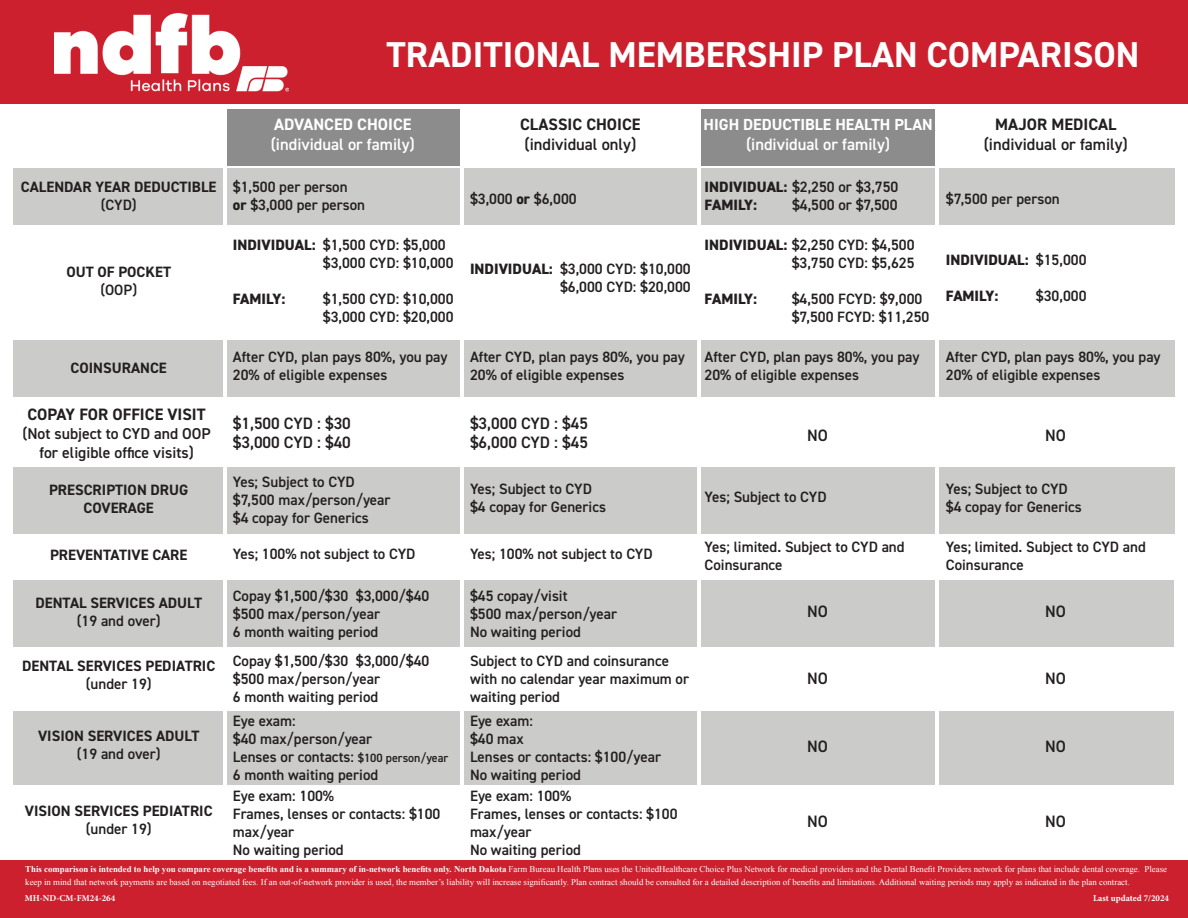
<style>
.page{position:relative;width:1188px;height:918px;background:#fff}
.page>*{position:absolute;margin:0;border:0;box-sizing:border-box;transform-origin:0 0}
.t1{font:700 36px "DIN2014";color:#fff}
.t2{font:600 16.5px/19.8px "DIN2014";color:#231f20}
.t3{font:700 16.5px "DIN2014";color:#231f20}
.t4{font:600 16.5px "DIN2014";color:#fff}
.t5{font:700 16.5px "DIN2014";color:#fff}
.t6{font:700 16.05px "DIN2014";color:#fff}
.t7{font:600 15.75px/18.9px "DIN2014";color:#231f20;text-align:center}
.t8{font:600 15px/18px "DIN2014";color:#231f20}
.t9{font:700 15px/18px "DIN2014";color:#231f20;text-align:center}
.t10{font:800 15px/18px "DIN2014";color:#231f20}
.t11{font:700 9px "Minion Pro";color:#fff}
.t12{font:8.85px/13.5px "Times New Roman";color:#fff}
.s1{font-weight:800}
.s2{font-weight:600}
.s3{font-size:12px}
.s4{font-weight:700}
</style>
<div class="page">
<div style="left:0;top:861px;width:1188px;height:57px;background:#cd202e"></div>
<div style="left:0;top:0;width:1188px;height:104px;background:#cd202e"></div>
<img style="left:54px;top:14px;width:235px;height:78px">
<div style="left:227px;top:109px;width:235px;height:57px;background:#8b8c8b"></div>
<div style="left:14px;top:169px;width:210px;height:56px;background:#cbcbc9"></div>
<div style="left:224px;top:169px;width:950px;height:56px;background:#cbcbc9"></div>
<div style="left:14px;top:340px;width:210px;height:56px;background:#cbcbc9"></div>
<div style="left:223px;top:340px;width:951px;height:56px;background:#cbcbc9"></div>
<div style="left:223px;top:468px;width:951px;height:66px;background:#cbcbc9"></div>
<div style="left:699px;top:109px;width:238px;height:57px;background:#8b8c8b"></div>
<div style="left:14px;top:468px;width:210px;height:66px;background:#cbcbc9"></div>
<div style="left:14px;top:580px;width:1160px;height:66px;background:#cbcbc9"></div>
<div style="left:14px;top:711px;width:1160px;height:73px;background:#cbcbc9"></div>
<hr style="left:460px;top:105px;width:4px;height:754px;background:#fff">
<hr style="left:223px;top:105px;width:4px;height:754px;background:#fff">
<hr style="left:698px;top:105px;width:3px;height:754px;background:#fff">
<hr style="left:935px;top:105px;width:4px;height:754px;background:#fff">
<h1 class="t1" style="left:387px;top:31px;width:754px">TRADITIONAL MEMBERSHIP PLAN COMPARISON</h1>
<p class="t9" style="left:21px;top:178px;width:197px">CALENDAR YEAR DEDUCTIBLE</p>
<p class="t8" style="left:101px;top:196px;width:37px">(CYD)</p>
<p class="t9" style="left:66px;top:263px;width:106px">OUT OF POCKET</p>
<p class="t8" style="left:100px;top:281px;width:38px">(OOP)</p>
<p class="t9" style="left:71px;top:359px;width:98px">COINSURANCE</p>
<p class="t3" style="left:28px;top:403px;width:180px">COPAY FOR OFFICE VISIT</p>
<p class="t7" style="left:22px;top:424px;width:190px">(Not subject to CYD and OOP for eligible office visits)</p>
<p class="t9" style="left:49px;top:481px;width:141px">PRESCRIPTION DRUG<br>COVERAGE</p>
<p class="t9" style="left:50px;top:546px;width:139px">PREVENTATIVE CARE</p>
<p class="t5" style="left:274px;top:114px;width:139px">ADVANCED CHOICE</p>
<p class="t4" style="left:271px;top:134px;width:146px">(individual or family)</p>
<p class="t3" style="left:520px;top:114px;width:122px">CLASSIC CHOICE</p>
<p class="t2" style="left:524px;top:134px;width:113px">(individual only)</p>
<p class="t6" style="left:704px;top:114px;width:231px">HIGH DEDUCTIBLE HEALTH PLAN</p>
<p class="t4" style="left:746px;top:133px;width:146px">(individual or family)</p>
<p class="t3" style="left:995px;top:114px;width:123px">MAJOR MEDICAL</p>
<p class="t2" style="left:984px;top:134px;width:146px">(individual or family)</p>
<p class="t8" style="left:233px;top:178px;width:134px">$1,500 per person<br><span class="s1">or</span> $3,000 per person</p>
<p class="t10" style="left:705px;top:178px;width:195px">INDIVIDUAL: <span class="s2">$2,250 or $3,750<br></span>FAMILY:</p>
<p class="t8" style="left:470px;top:189px;width:108px">$3,000 <span class="s1">or</span> $6,000</p>
<p class="t8" style="left:946px;top:190px;width:115px">$7,500 per person</p>
<p class="t8" style="left:792px;top:196px;width:107px">$4,500 or $7,500</p>
<p class="t10" style="left:233px;top:236px;width:84px">INDIVIDUAL:</p>
<p class="t10" style="left:233px;top:290px;width:54px">FAMILY:</p>
<p class="t8" style="left:323px;top:235px;width:132px">$1,500 CYD: $5,000 $3,000 CYD: $10,000</p>
<p class="t8" style="left:323px;top:289px;width:132px">$1,500 CYD: $10,000 $3,000 CYD: $20,000</p>
<p class="t8" style="left:470px;top:260px;width:222px;text-align:right"><span class="s1">INDIVIDUAL:</span> $3,000 CYD: $10,000 $6,000 CYD: $20,000</p>
<p class="t8" style="left:705px;top:235px;width:211px"><span class="s1">INDIVIDUAL:</span> $2,250 CYD: $4,500</p>
<p class="t10" style="left:705px;top:290px;width:54px">FAMILY:</p>
<p class="t8" style="left:792px;top:253px;width:124px">$3,750 CYD: $5,625</p>
<p class="t8" style="left:792px;top:289px;width:139px">$4,500 FCYD: $9,000 $7,500 FCYD: $11,250</p>
<p class="t10" style="left:946px;top:251px;width:84px">INDIVIDUAL:</p>
<p class="t10" style="left:946px;top:287px;width:54px">FAMILY:</p>
<p class="t8" style="left:1036px;top:251px;width:52px">$15,000</p>
<p class="t8" style="left:1036px;top:287px;width:52px">$30,000</p>
<p class="t8" style="left:233px;top:348px;width:216px">After CYD, plan pays 80%, you pay<br>20% of eligible expenses</p>
<p class="t8" style="left:470px;top:348px;width:216px">After CYD, plan pays 80%, you pay<br>20% of eligible expenses</p>
<p class="t8" style="left:946px;top:348px;width:216px">After CYD, plan pays 80%, you pay<br>20% of eligible expenses</p>
<p class="t8" style="left:705px;top:348px;width:216px">After CYD, plan pays 80%, you pay<br>20% of eligible expenses</p>
<p class="t2" style="left:233px;top:413px;width:120px">$1,500 CYD : $30 $3,000 CYD : $40</p>
<p class="t2" style="left:470px;top:413px;width:120px">$3,000 CYD : $45 $6,000 CYD : $45</p>
<p class="t2" style="left:807px;top:425px;width:22px">NO</p>
<p class="t2" style="left:1045px;top:425px;width:22px">NO</p>
<p class="t8" style="left:233px;top:473px;width:159px">Yes; Subject to CYD $7,500 max/person/year $4 copay for Generics</p>
<p class="t8" style="left:470px;top:480px;width:138px">Yes; Subject to CYD $4 copay for Generics</p>
<p class="t8" style="left:946px;top:480px;width:138px">Yes; Subject to CYD $4 copay for Generics</p>
<p class="t8" style="left:705px;top:487px;width:123px">Yes; Subject to CYD</p>
<p class="t8" style="left:233px;top:544px;width:184px">Yes; 100% not subject to CYD</p>
<p class="t8" style="left:470px;top:544px;width:184px">Yes; 100% not subject to CYD</p>
<p class="t8" style="left:705px;top:538px;width:202px">Yes; limited. Subject to CYD and<br>Coinsurance</p>
<p class="t8" style="left:946px;top:538px;width:202px">Yes; limited. Subject to CYD and<br>Coinsurance</p>
<p class="t8" style="left:470px;top:586px;width:149px">$45 copay/visit<br>$500 max/person/year<br>No waiting period</p>
<p class="t8" style="left:470px;top:652px;width:221px">Subject to CYD and coinsurance with no calendar year maximum or waiting period</p>
<p class="t8" style="left:233px;top:586px;width:198px">Copay $1,500/$30 $3,000/$40 $500 max/person/year<br>6 month waiting period</p>
<p class="t8" style="left:233px;top:652px;width:198px">Copay $1,500/$30 $3,000/$40 $500 max/person/year<br>6 month waiting period</p>
<p class="t8" style="left:233px;top:711px;width:217px">Eye exam:<br>$40 max/person/year<br>Lenses or contacts: <span class="s3">$100 person/year<br></span>6 month waiting period</p>
<p class="t8" style="left:233px;top:786px;width:209px">Eye exam: 100%<br>Frames, lenses or contacts: $100 max/year<br>No waiting period</p>
<p class="t8" style="left:470px;top:786px;width:209px">Eye exam: 100%<br>Frames, lenses or contacts: $100 max/year<br>No waiting period</p>
<p class="t9" style="left:35px;top:594px;width:168px">DENTAL SERVICES ADULT</p>
<p class="t8" style="left:77px;top:612px;width:85px">(19 and over)</p>
<p class="t2" style="left:1045px;top:601px;width:22px">NO</p>
<p class="t2" style="left:807px;top:601px;width:22px">NO</p>
<p class="t9" style="left:22px;top:656px;width:195px">DENTAL SERVICES PEDIATRIC</p>
<p class="t8" style="left:86px;top:674px;width:67px">(under 19)</p>
<p class="t2" style="left:1045px;top:668px;width:22px">NO</p>
<p class="t2" style="left:807px;top:668px;width:22px">NO</p>
<p class="t8" style="left:470px;top:711px;width:193px">Eye exam:<br>$40 max<br>Lenses or contacts: $100/year<br>No waiting period</p>
<p class="t9" style="left:38px;top:727px;width:163px">VISION SERVICES ADULT</p>
<p class="t8" style="left:77px;top:745px;width:85px">(19 and over)</p>
<p class="t2" style="left:807px;top:736px;width:22px">NO</p>
<p class="t2" style="left:1045px;top:736px;width:22px">NO</p>
<p class="t9" style="left:25px;top:802px;width:189px">VISION SERVICES PEDIATRIC</p>
<p class="t8" style="left:86px;top:820px;width:67px">(under 19)</p>
<p class="t2" style="left:1045px;top:811px;width:22px">NO</p>
<p class="t12" style="left:25px;top:862px;width:1143px"><span class="s4">This comparison is intended to help you compare coverage benefits and is a summary of in-network benefits only. North Dakota</span> Farm Bureau Health Plans uses the UnitedHealthcare Choice Plus Network for medical providers and the Dental Benefit Providers network for plans that include dental coverage. Please keep in mind that network payments are based on negotiated fees. If an out-of-network provider is used, the member’s liability will increase significantly. Plan contract should be consulted for a detailed description of benefits and limitations. Additional waiting periods may apply as indicated in the plan contract.</p>
<p class="t11" style="left:25px;top:892px;width:92px">MH-ND-CM-FM24-264</p>
<p class="t11" style="left:1093px;top:892px;width:78px">Last updated 7/2024</p>
<p class="t2" style="left:807px;top:811px;width:22px">NO</p>
</div>
